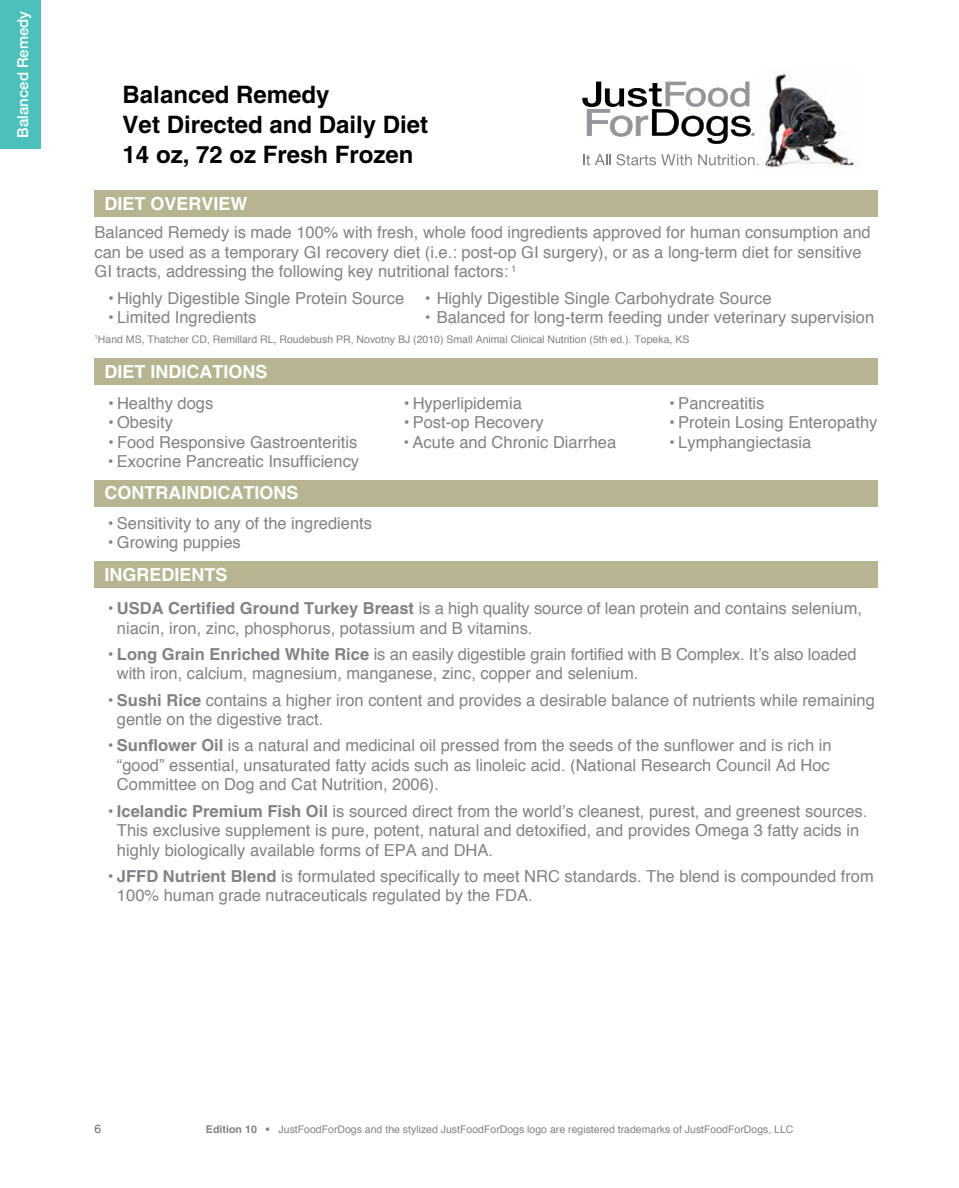
<style>
.page{position:relative;width:959px;height:1188px;background:#fff}
.page>*{position:absolute;margin:0;border:0;box-sizing:border-box;transform-origin:0 0}
.t1{font:700 24px/30px "Helvetica";color:#000}
.t2{font:700 18px "Helvetica";color:#fff}
.t3{font:16.5px/19.5px "Helvetica";color:#808285}
.t4{font:500 15px "Helvetica Neue";color:#fff}
.t5{font:12px "Helvetica";color:#6d6e71}
.t6{font:10.5px "Helvetica";color:#808285}
.s1{font-weight:700}
.s2{font-family:"Adobe Caslon Pro";font-size:18px;color:#fff}
.s3{font-weight:700;font-size:10.65px}
</style>
<div class="page">
<div style="left:94px;top:190px;width:784px;height:27px;background:#b6b491"></div>
<div style="left:94px;top:358px;width:784px;height:27px;background:#b6b491"></div>
<div style="left:94px;top:480px;width:784px;height:27px;background:#b6b491"></div>
<div style="left:94px;top:561px;width:784px;height:27px;background:#b6b491"></div>
<div style="left:0;top:0;width:40px;height:148px;background:#4cc1bb"></div>
<img style="left:757px;top:70px;width:100px;height:98px">
<svg style="left:582px;top:82px;width:172px;height:62px"></svg>
<svg style="left:583px;top:154px;width:27px;height:11px"></svg>
<svg style="left:616px;top:154px;width:75px;height:11px"></svg>
<svg style="left:698px;top:154px;width:61px;height:11px"></svg>
<p class="t4" style="left:11px;top:138px;width:128px;rotate:-90deg">Balanced Remedy</p>
<h1 class="t1" style="left:123px;top:79px;width:307px">Balanced Remedy<br>Vet Directed and Daily Diet<br>14 oz, 72 oz Fresh Frozen</h1>
<p class="t2" style="left:105px;top:193px;width:145px">DIET OVERVIEW</p>
<p class="t3" style="left:94px;top:223px;width:777px">Balanced Remedy is made 100% with fresh, whole food ingredients approved for human consumption and can be used as a temporary GI recovery diet (i.e.: post-op GI surgery), or as a long-term diet for sensitive<br>GI tracts, addressing the following key nutritional factors: <sup>1</sup></p>
<p class="t3" style="left:108px;top:289px;width:665px">• Highly Digestible Single Protein Source • Highly Digestible Single Carbohydrate Source</p>
<p class="t3" style="left:108px;top:308px;width:150px">• Limited Ingredients</p>
<p class="t3" style="left:424px;top:308px;width:451px">• Balanced for long-term feeding under veterinary supervision</p>
<p class="t6" style="left:94px;top:331px;width:596px"><sup>1</sup>Hand MS, Thatcher CD, Remillard RL, Roudebush PR, Novotny BJ (2010) Small Animal Clinical Nutrition (5th ed.). Topeka, KS</p>
<p class="t2" style="left:105px;top:360px;width:165px">DIET INDICATIONS</p>
<p class="t3" style="left:108px;top:394px;width:107px">• Healthy dogs</p>
<p class="t3" style="left:403px;top:394px;width:120px">• Hyperlipidemia</p>
<p class="t3" style="left:669px;top:394px;width:97px">• Pancreatitis</p>
<p class="t3" style="left:108px;top:413px;width:66px">• Obesity</p>
<p class="t3" style="left:403px;top:413px;width:142px">• Post-op Recovery</p>
<p class="t3" style="left:669px;top:413px;width:210px">• Protein Losing Enteropathy</p>
<p class="t3" style="left:108px;top:433px;width:251px">• Food Responsive Gastroenteritis</p>
<p class="t3" style="left:403px;top:433px;width:214px">• Acute and Chronic Diarrhea</p>
<p class="t3" style="left:669px;top:433px;width:143px">• Lymphangiectasia</p>
<p class="t3" style="left:108px;top:452px;width:253px">• Exocrine Pancreatic Insufficiency</p>
<p class="t2" style="left:105px;top:482px;width:195px">CONTRAINDICATIONS</p>
<p class="t3" style="left:108px;top:514px;width:265px">• Sensitivity to any of the ingredients</p>
<p class="t3" style="left:108px;top:533px;width:134px">• Growing puppies</p>
<p class="t2" style="left:105px;top:564px;width:125px">INGREDIENTS</p>
<p class="t3" style="left:117px;top:599px;width:746px;text-indent:-9px">• <span class="s1">USDA Certified Ground Turkey Breast</span> is a high quality source of lean protein and contains selenium, niacin, iron, zinc, phosphorus, potassium and B vitamins.</p>
<p class="t3" style="left:117px;top:645px;width:741px;text-indent:-9px">• <span class="s1">Long Grain Enriched White Rice</span> is an easily digestible grain fortified with B Complex. It’s also loaded with iron, calcium, magnesium, manganese, zinc, copper and selenium.</p>
<p class="t3" style="left:117px;top:691px;width:759px;text-indent:-9px">• <span class="s1">Sushi Rice</span> contains a higher iron content and provides a desirable balance of nutrients while remaining gentle on the digestive tract.</p>
<p class="t3" style="left:117px;top:736px;width:716px;text-align:justify;text-indent:-9px">• <span class="s1">Sunflower Oil</span> is a natural and medicinal oil pressed from the seeds of the sunflower and is rich in “good” essential, unsaturated fatty acids such as linoleic acid. (National Research Council Ad Hoc Committee on Dog and Cat Nutrition, 2006).</p>
<p class="t3" style="left:117px;top:802px;width:752px;text-indent:-9px">• <span class="s1">Icelandic Premium Fish Oil</span> is sourced direct from the world’s cleanest, purest, and greenest sources.<br>This exclusive supplement is pure, potent, natural and detoxified, and provides Omega 3 fatty acids in highly biologically available forms of EPA and DHA.</p>
<p class="t3" style="left:117px;top:867px;width:758px;text-indent:-9px">• <span class="s1">JFFD Nutrient Blend</span> is formulated specifically to meet NRC standards. The blend is compounded from<br>100% human grade nutraceuticals regulated by the FDA.</p>
<p class="t5" style="left:94px;top:1119px;width:17px">6<span class="s2">6</span></p>
<p class="t6" style="left:206px;top:1122px;width:589px"><span class="s3">Edition 10 •</span> JustFoodForDogs and the stylized JustFoodForDogs logo are registered trademarks of JustFoodForDogs, LLC</p>
</div>
